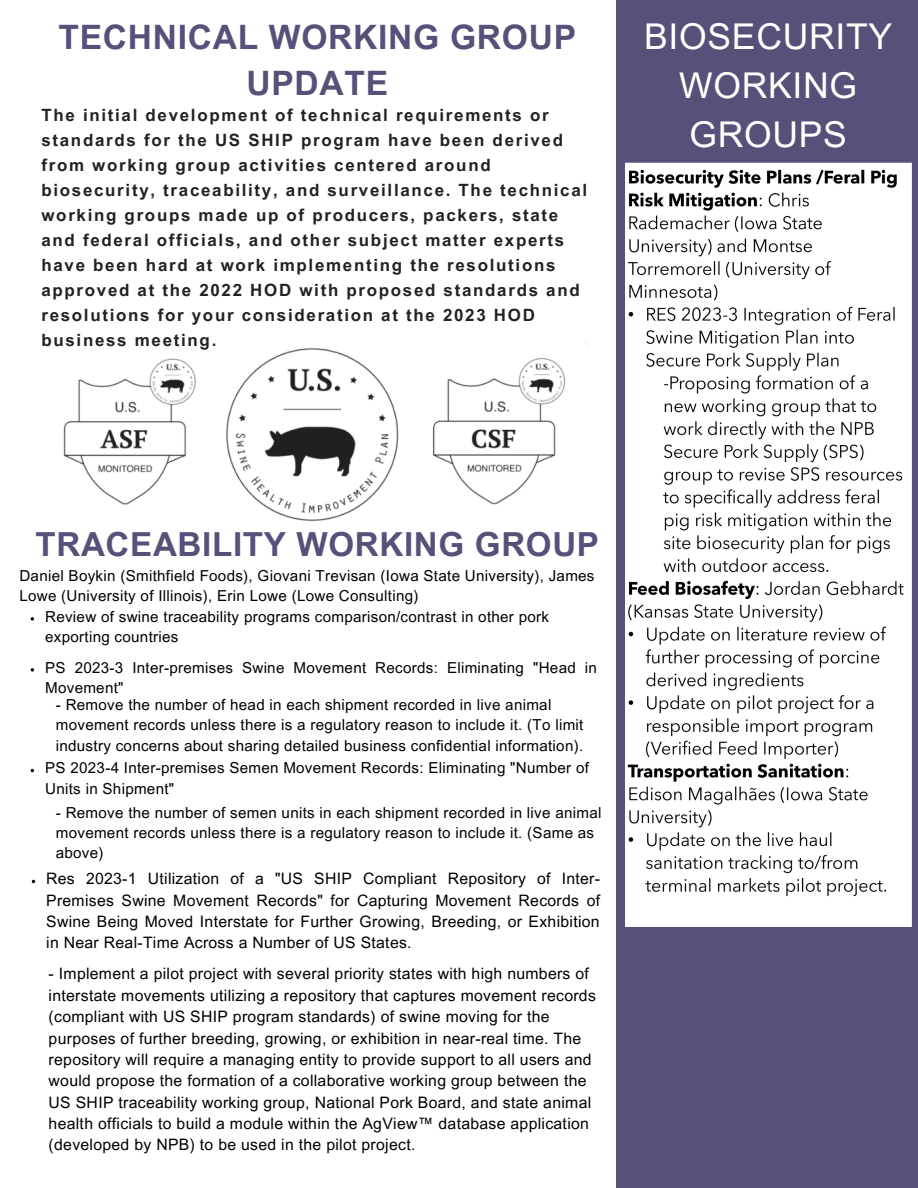
<style>
.page{position:relative;width:918px;height:1188px;background:#fff}
.page>*{position:absolute;margin:0;border:0;box-sizing:border-box;transform-origin:0 0}
.t1{font:35.55px/48.8px "Arial MT Pro";letter-spacing:.02em;color:#fff;text-align:center}
.t2{font:700 33.6px/46.2px "Arial MT Pro";letter-spacing:.02em;color:#585078;text-align:center}
.t3{font:700 33.15px "Arial MT Pro";letter-spacing:.02em;color:#585078}
.t4{font:700 16.95px/24.9px "Arial MT Pro";letter-spacing:.1em;color:#222}
.t5{font:15.75px/21.3px "Arial MT Pro";letter-spacing:.02em;color:#000;text-align:justify}
.t6{font:15.15px/20.2px "Arial MT Pro";letter-spacing:.02em;color:#000}
</style>
<div class="page">
<div style="left:616px;top:0;width:302px;height:1188px;background:#585078"></div>
<img style="left:63px;top:346px;width:527px;height:176px">
<img style="left:625px;top:162px;width:286px;height:764px">
<svg style="left:31px;top:617px;width:3px;height:4px"></svg>
<svg style="left:31px;top:668px;width:3px;height:4px"></svg>
<p class="t2" style="left:59px;top:18px;width:519px">TECHNICAL WORKING GROUP<br>UPDATE</p>
<p class="t1" style="left:644px;top:17px;width:249px">BIOSECURITY<br>WORKING<br>GROUPS</p>
<p class="t4" style="left:41px;top:105px;width:547px">The initial development of technical requirements or standards for the US SHIP program have been derived from working group activities centered around biosecurity, traceability, and surveillance. The technical working groups made up of producers, packers, state and federal officials, and other subject matter experts have been hard at work implementing the resolutions approved at the 2022 HOD with proposed standards and resolutions for your consideration at the 2023 HOD business meeting.</p>
<p class="t3" style="left:36px;top:532px;width:565px">TRACEABILITY WORKING GROUP</p>
<p class="t6" style="left:19px;top:568px;width:577px">Daniel Boykin (Smithfield Foods), Giovani Trevisan (Iowa State University), James<br>Lowe (University of Illinois), Erin Lowe (Lowe Consulting)</p>
<p class="t6" style="left:45px;top:608px;width:505px">Review of swine traceability programs comparison/contrast in other pork exporting countries</p>
<p class="t6" style="left:45px;top:659px;width:553px">PS 2023-3 Inter-premises Swine Movement Records: Eliminating "Head in<br>Movement"</p>
<p class="t6" style="left:56px;top:697px;width:529px">- Remove the number of head in each shipment recorded in live animal movement records unless there is a regulatory reason to include it. (To limit industry concerns about sharing detailed business confidential information).</p>
<p class="t6" style="left:45px;top:760px;width:545px">PS 2023-4 Inter-premises Semen Movement Records: Eliminating "Number of<br>Units in Shipment"</p>
<p class="t6" style="left:56px;top:804px;width:547px">- Remove the number of semen units in each shipment recorded in live animal movement records unless there is a regulatory reason to include it. (Same as above)</p>
<p class="t5" style="left:46px;top:870px;width:555px">Res 2023-1 Utilization of a "US SHIP Compliant Repository of Inter-Premises Swine Movement Records" for Capturing Movement Records of Swine Being Moved Interstate for Further Growing, Breeding, or Exhibition in Near Real-Time Across a Number of US States.</p>
<p class="t5" style="left:49px;top:965px;width:549px;text-align:left">- Implement a pilot project with several priority states with high numbers of interstate movements utilizing a repository that captures movement records (compliant with US SHIP program standards) of swine moving for the purposes of further breeding, growing, or exhibition in near-real time. The repository will require a managing entity to provide support to all users and would propose the formation of a collaborative working group between the US SHIP traceability working group, National Pork Board, and state animal health officials to build a module within the AgView™ database application (developed by NPB) to be used in the pilot project.</p>
</div>
